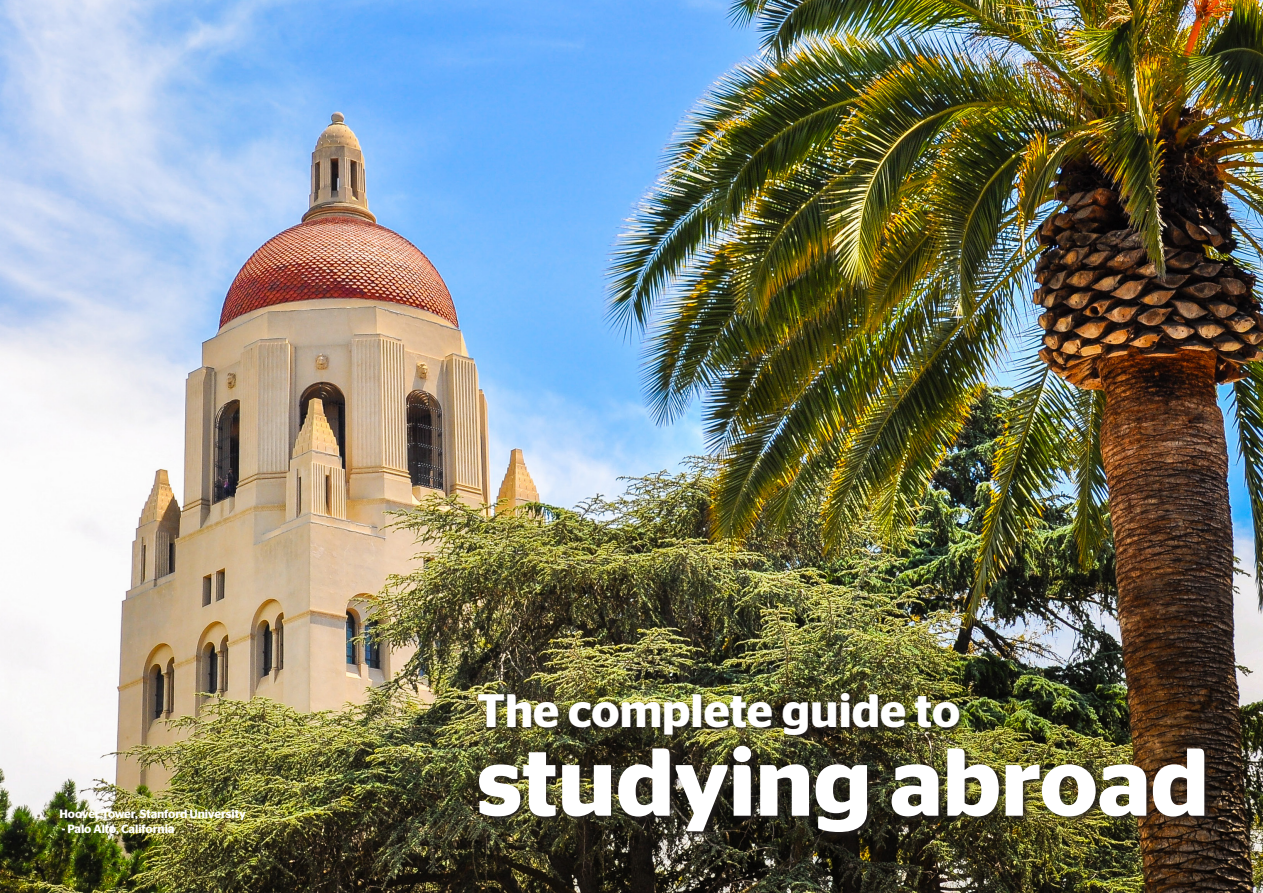
<style>
.page{position:relative;width:1263px;height:893px;background:#fff}
.page>*{position:absolute;margin:0;border:0;box-sizing:border-box;transform-origin:0 0}
.t1{font:600 96px "Stag Sans";color:#fff}
.t2{font:600 46.8px "Stag Sans";color:#fff}
.t3{font:600 12px "Stag Sans";letter-spacing:-.01em;color:#fff}
</style>
<div class="page">
<img style="left:0;top:0;width:1263px;height:893px">
<div style="left:477px;top:692px;width:734px;height:148px;background:#231f20;opacity:.75"></div>
<p class="t3" style="left:60px;top:807px;width:188px">Hoover Tower, Stanford University</p>
<p class="t3" style="left:62px;top:822px;width:114px">- Palo Alto, California</p>
<p class="t2" style="left:477px;top:684px;width:485px">The complete guide to</p>
<p class="t1" style="left:477px;top:727px;width:733px">studying abroad</p>
</div>
